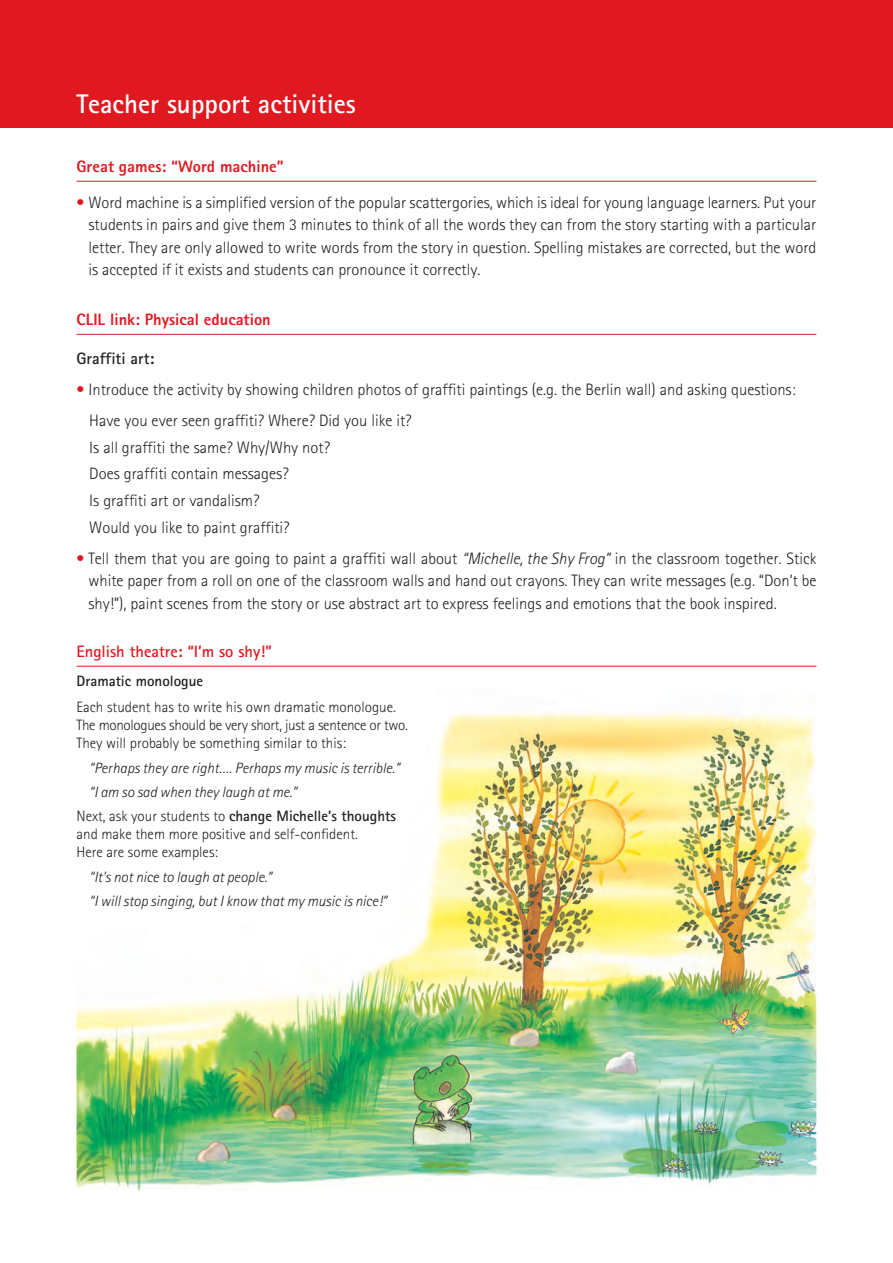
<style>
.page{position:relative;width:893px;height:1263px;background:#fff}
.page>*{position:absolute;margin:0;border:0;box-sizing:border-box;transform-origin:0 0}
.t1{font:700 27px "Rotis Sans Serif";color:#fff}
._2_Tx_Guia{font:300 16.5px/22.5px "Rotis Sans Serif";color:#231f20;text-align:justify}
._3_Epígrafes_ROJOS{font:800 16.5px "Rotis Sans Serif";color:#e01921}
._3_Epígrafes_ROJOS-2{font:700 16.5px "Rotis Sans Serif";color:#e01921}
._2_Tx_Guia-2{font:700 16.5px "Rotis Sans Serif";color:#231f20}
._04_Theatre{font:300 15px/18px "Rotis Sans Serif";color:#231f20}
._04_Theatre-2{font:italic 300 15px "Rotis Sans Serif";color:#231f20}
._04_Theatre-3{font:700 15px "Rotis Sans Serif";color:#231f20}
.s1{color:#e01921}
.s2{font-style:italic}
.s3{font-weight:700}
</style>
<div class="page">
<div style="left:0;top:0;width:893px;height:128px;background:#e01921"></div>
<img style="left:77px;top:699px;width:739px;height:492px">
<hr style="left:77px;top:181px;width:739px;height:1px;background:#e01921">
<hr style="left:77px;top:334px;width:739px;height:1px;background:#e01921">
<hr style="left:77px;top:666px;width:739px;height:1px;background:#e01921">
<h1 class="t1" style="left:77px;top:86px;width:281px">Teacher support activities</h1>
<p class="_3_Epígrafes_ROJOS" style="left:77px;top:156px;width:209px">Great games: “Word machine”</p>
<p class="_2_Tx_Guia" style="left:88px;top:191px;width:730px;text-indent:-12px"><span class="s1">•</span> Word machine is a simplified version of the popular scattergories, which is ideal for young language learners. Put your students in pairs and give them 3 minutes to think of all the words they can from the story starting with a particular letter. They are only allowed to write words from the story in question. Spelling mistakes are corrected, but the word is accepted if it exists and students can pronounce it correctly.</p>
<p class="_3_Epígrafes_ROJOS" style="left:77px;top:309px;width:196px">CLIL link: Physical education</p>
<p class="_2_Tx_Guia-2" style="left:77px;top:348px;width:79px">Graffiti art:</p>
<p class="_2_Tx_Guia" style="left:77px;top:378px;width:721px"><span class="s1">•</span> Introduce the activity by showing children photos of graffiti paintings (e.g. the Berlin wall) and asking questions:</p>
<p class="_2_Tx_Guia" style="left:89px;top:409px;width:324px">Have you ever seen graffiti? Where? Did you like it?</p>
<p class="_2_Tx_Guia" style="left:89px;top:436px;width:242px">Is all graffiti the same? Why/Why not?</p>
<p class="_2_Tx_Guia" style="left:89px;top:462px;width:201px">Does graffiti contain messages?</p>
<p class="_2_Tx_Guia" style="left:89px;top:489px;width:172px">Is graffiti art or vandalism?</p>
<p class="_2_Tx_Guia" style="left:89px;top:516px;width:202px">Would you like to paint graffiti?</p>
<p class="_2_Tx_Guia" style="left:88px;top:547px;width:729px;text-indent:-12px"><span class="s1">•</span> Tell them that you are going to paint a graffiti wall about <span class="s2">“Michelle, the Shy Frog”</span> in the classroom together. Stick white paper from a roll on one of the classroom walls and hand out crayons. They can write messages (e.g. “Don’t be shy!”), paint scenes from the story or use abstract art to express feelings and emotions that the book inspired.</p>
<p class="_3_Epígrafes_ROJOS-2" style="left:77px;top:641px;width:197px">English theatre: “I’m so shy!”</p>
<p class="_04_Theatre-3" style="left:77px;top:671px;width:128px">Dramatic monologue</p>
<p class="_04_Theatre" style="left:77px;top:698px;width:333px">Each student has to write his own dramatic monologue.<br>The monologues should be very short, just a sentence or two.<br>They will probably be something similar to this:</p>
<p class="_04_Theatre-2" style="left:89px;top:759px;width:312px">“Perhaps they are right…. Perhaps my music is terrible.”</p>
<p class="_04_Theatre-2" style="left:89px;top:783px;width:209px">“I am so sad when they laugh at me.”</p>
<p class="_04_Theatre" style="left:77px;top:807px;width:321px">Next, ask your students to <span class="s3">change Michelle’s thoughts </span>and make them more positive and self-confident.<br>Here are some examples:</p>
<p class="_04_Theatre-2" style="left:89px;top:868px;width:184px">“It’s not nice to laugh at people.”</p>
<p class="_04_Theatre-2" style="left:89px;top:892px;width:299px">“I will stop singing, but I know that my music is nice!”</p>
</div>
